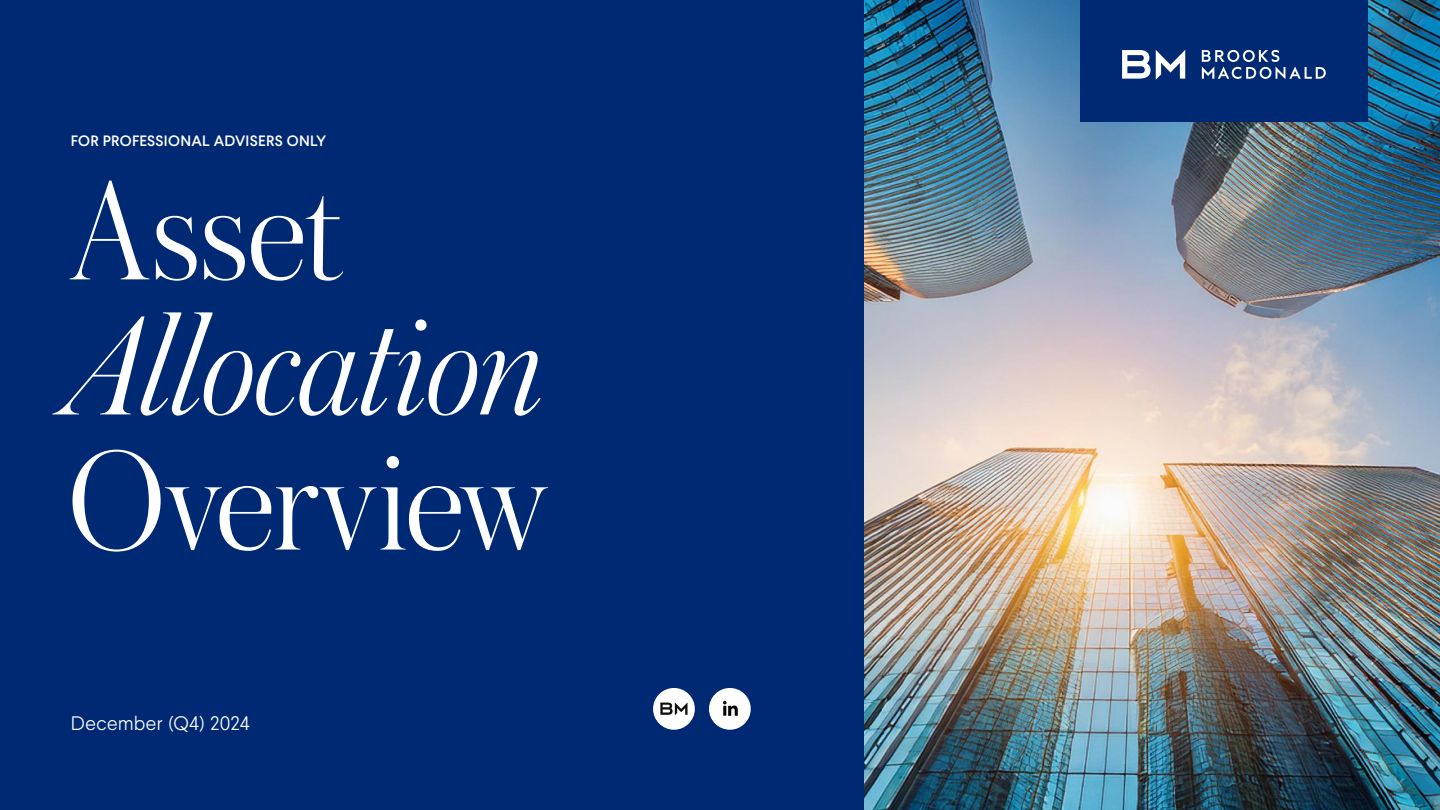
<style>
.page{position:relative;width:1440px;height:810px;background:#fff}
.page>*{position:absolute;margin:0;border:0;box-sizing:border-box;transform-origin:0 0}
.t1{font:300 149.1px "Austin";letter-spacing:-.01em;color:#fff}
.t2{font:italic 300 149.1px "Austin";letter-spacing:-.01em;color:#fff}
.t3{font:300 19.5px "Larsseit";letter-spacing:.015em;color:#fff}
.t4{font:500 15px "Larsseit";letter-spacing:.015em;color:#fff}
</style>
<div class="page">
<img style="left:864px;top:0;width:576px;height:810px">
<div style="left:0;top:0;width:864px;height:810px;background:#002974"></div>
<div style="left:1080px;top:0;width:288px;height:122px;background:#002974"></div>
<svg style="left:1202px;top:50px;width:124px;height:29px"></svg>
<svg style="left:1122px;top:50px;width:63px;height:30px"></svg>
<div style="left:709px;top:688px;width:42px;height:42px;background:#fff;border-radius:50%"></div>
<svg style="left:723px;top:701px;width:15px;height:15px"></svg>
<div style="left:653px;top:688px;width:42px;height:42px;background:#fff;border-radius:50%"></div>
<svg style="left:660px;top:702px;width:28px;height:13px"></svg>
<p class="t4" style="left:71px;top:131px;width:257px">FOR PROFESSIONAL ADVISERS ONLY</p>
<h1 class="t1" style="left:68px;top:132px;width:276px">Asset</h1>
<h1 class="t2" style="left:68px;top:265px;width:480px">Allocation</h1>
<h1 class="t1" style="left:68px;top:402px;width:481px">Overview</h1>
<h2 class="t3" style="left:71px;top:710px;width:181px">December (Q4) 2024</h2>
</div>
